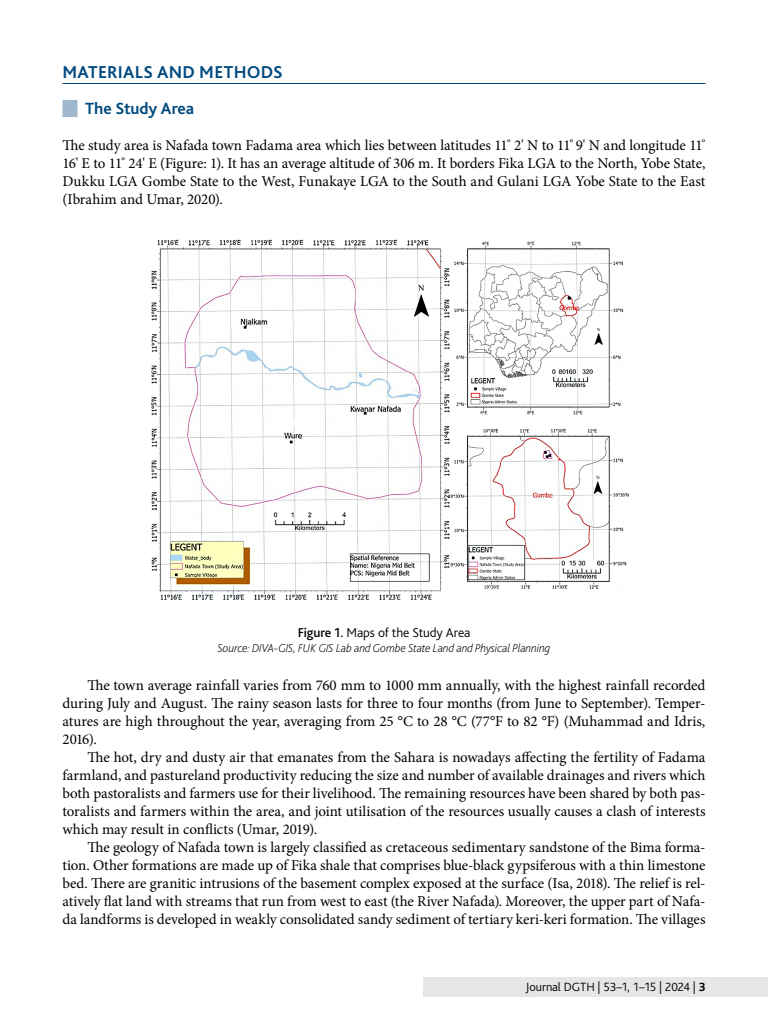
<style>
.page{position:relative;width:768px;height:1024px;background:#fff}
.page>*{position:absolute;margin:0;border:0;box-sizing:border-box;transform-origin:0 0}
.t1{font:700 18px "Bliss Pro";letter-spacing:.015em;color:#004a80}
.t2{font:700 17px "Bliss Pro";letter-spacing:-.01em;color:#004a80}
.t3{font:15px/18px "Minion Pro";letter-spacing:-.005em;color:#000;text-align:justify}
.t4{font:300 13.5px "Bliss Pro";letter-spacing:-.015em;color:#000}
.t5{font:300 12.5px "Bliss Pro";letter-spacing:-.01em;color:#000}
.t6{font:italic 200 12px "Bliss Pro";letter-spacing:-.01em;color:#000}
.s1{font-weight:500}
.s2{font-weight:700}
</style>
<div class="page">
<div style="left:423px;top:978px;width:345px;height:20px;background:#e6e6e6"></div>
<hr style="left:62px;top:83px;width:644px;height:1px;background:#004a80">
<div style="left:62px;top:100px;width:16px;height:17px;background:#9fb8cd"></div>
<img style="left:151px;top:239px;width:478px;height:361px">
<p class="t1" style="left:63px;top:61px;width:222px">MATERIALS AND METHODS</p>
<p class="t2" style="left:85px;top:98px;width:111px">The Study Area</p>
<p class="t3" style="left:62px;top:136px;width:645px">The study area is Nafada town Fadama area which lies between latitudes 11<sup>º</sup> 2' N to 11<sup>º</sup> 9' N and longitude 11<sup>º </sup>16' E to 11<sup>º</sup> 24' E (Figure: 1). It has an average altitude of 306 m. It borders Fika LGA to the North, Yobe State, Dukku LGA Gombe State to the West, Funakaye LGA to the South and Gulani LGA Yobe State to the East (Ibrahim and Umar, 2020).</p>
<p class="t4" style="left:298px;top:624px;width:174px"><span class="s1">Figure 1.</span> Maps of the Study Area</p>
<p class="t6" style="left:218px;top:641px;width:334px">Source: DIVA-GIS, FUK GIS Lab and Gombe State Land and Physical Planning</p>
<p class="t3" style="left:63px;top:676px;width:645px;text-indent:25px">The town average rainfall varies from 760 mm to 1000 mm annually, with the highest rainfall recorded during July and August. The rainy season lasts for three to four months (from June to September). Temper&shy;atures are high throughout the year, averaging from 25 °C to 28 °C (77°F to 82 °F) (Muhammad and Idris, 2016).</p>
<p class="t3" style="left:63px;top:748px;width:645px;text-indent:25px">The hot, dry and dusty air that emanates from the Sahara is nowadays affecting the fertility of Fadama farmland, and pastureland productivity reducing the size and number of available drainages and rivers which both pastoralists and farmers use for their livelihood. The remaining resources have been shared by both pas&shy;toralists and farmers within the area, and joint utilisation of the resources usually causes a clash of interests which may result in conflicts (Umar, 2019).</p>
<p class="t3" style="left:63px;top:838px;width:645px;text-indent:25px">The geology of Nafada town is largely classified as cretaceous sedimentary sandstone of the Bima forma&shy;tion. Other formations are made up of Fika shale that comprises blue-black gypsiferous with a thin limestone bed. There are granitic intrusions of the basement complex exposed at the surface (Isa, 2018). The relief is rel&shy;atively flat land with streams that run from west to east (the River Nafada). Moreover, the upper part of Nafa&shy;da landforms is developed in weakly consolidated sandy sediment of tertiary keri-keri formation. The villages</p>
<p class="t5" style="left:526px;top:979px;width:181px">Journal DGTH | 53–1, 1–15 | 2024 | <span class="s2">3</span></p>
</div>
